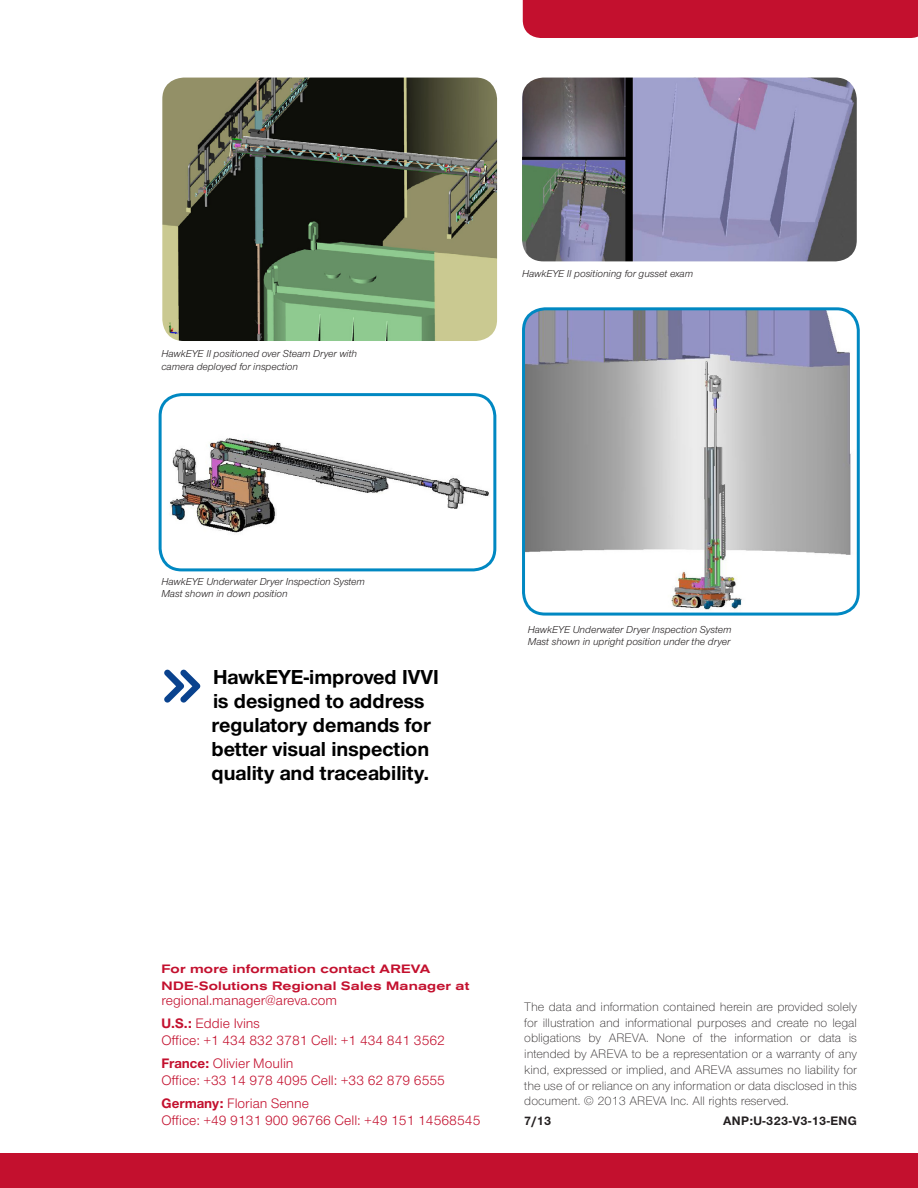
<style>
.page{position:relative;width:918px;height:1188px;background:#fff}
.page>*{position:absolute;margin:0;border:0;box-sizing:border-box;transform-origin:0 0}
.t1{font:700 21px/24px "Nimbus AREVA";color:#000}
.contact_info{font:14.25px "Nimbus AREVA";color:#c3102e}
.AREVA_NP{font:14.25px "Nimbus AREVA";color:#c3102e}
.t2{font:300 12.75px/15.8px "Nimbus AREVA";color:#231f20;text-align:justify}
.date___PB_identity{font:700 12.75px "Nimbus AREVA";letter-spacing:.03em;color:#231f20}
.AREVA_NP-2{font:500 expanded 12px/17.1px "Akzidenz Grotesk BE";letter-spacing:.015em;color:#c3102e}
.photo_caption{font:italic 10.5px/12.6px "Nimbus AREVA";color:#231f20}
.s1{font-weight:700}
</style>
<div class="page">
<div style="left:0;top:1154px;width:918px;height:34px;background:#c3102e"></div>
<div style="left:523px;top:0;width:395px;height:38px;background:#c3102e"></div>
<svg style="left:164px;top:670px;width:36px;height:33px"></svg>
<img style="left:170px;top:438px;width:319px;height:95px">
<div style="left:159px;top:393px;width:337px;height:178px;border:3px solid #0088c2;border-radius:22px"></div>
<img style="left:524px;top:311px;width:332px;height:301px">
<div style="left:522px;top:307px;width:338px;height:309px;border:3px solid #0088c2;border-radius:22px"></div>
<img style="left:522px;top:78px;width:335px;height:183px">
<img style="left:162px;top:78px;width:335px;height:263px">
<p class="photo_caption" style="left:161px;top:348px;width:197px">HawkEYE II positioned over Steam Dryer with camera deployed for inspection</p>
<p class="photo_caption" style="left:161px;top:575px;width:205px">HawkEYE Underwater Dryer Inspection System</p>
<p class="photo_caption" style="left:161px;top:588px;width:128px">Mast shown in down position</p>
<p class="t1" style="left:211px;top:665px;width:229px">HawkEYE-improved IVVI is designed to address regulatory demands for better visual inspection quality and traceability.</p>
<p class="photo_caption" style="left:522px;top:267px;width:173px">HawkEYE II positioning for gusset exam</p>
<p class="photo_caption" style="left:528px;top:623px;width:205px">HawkEYE Underwater Dryer Inspection System</p>
<p class="photo_caption" style="left:528px;top:635px;width:204px">Mast shown in upright position under the dryer</p>
<p class="AREVA_NP-2" style="left:162px;top:960px;width:309px">For more information contact AREVA<br>NDE-Solutions Regional Sales Manager at</p>
<p class="AREVA_NP" style="left:162px;top:992px;width:177px">regional.manager@areva.com</p>
<p class="contact_info" style="left:162px;top:1015px;width:100px"><span class="s1">U.S.:</span> Eddie Ivins</p>
<p class="contact_info" style="left:162px;top:1032px;width:285px">Office: +1 434 832 3781 Cell: +1 434 841 3562</p>
<p class="contact_info" style="left:162px;top:1055px;width:134px"><span class="s1">France:</span> Olivier Moulin</p>
<p class="contact_info" style="left:162px;top:1072px;width:285px">Office: +33 14 978 4095 Cell: +33 62 879 6555</p>
<p class="contact_info" style="left:162px;top:1095px;width:149px"><span class="s1">Germany:</span> Florian Senne</p>
<p class="contact_info" style="left:162px;top:1113px;width:320px">Office: +49 9131 900 96766 Cell: +49 151 14568545</p>
<p class="date___PB_identity" style="left:524px;top:1113px;width:28px">7/13</p>
<p class="date___PB_identity" style="left:723px;top:1113px;width:135px">ANP:U-323-V3-13-ENG</p>
<p class="t2" style="left:524px;top:999px;width:334px">The data and information contained herein are provided solely for illustration and informational purposes and create no legal obligations by AREVA. None of the information or data is intended by AREVA to be a representation or a warranty of any kind, expressed or implied, and AREVA assumes no liability for the use of or reliance on any information or data disclosed in this document. © 2013 AREVA Inc. All rights reserved.</p>
</div>
